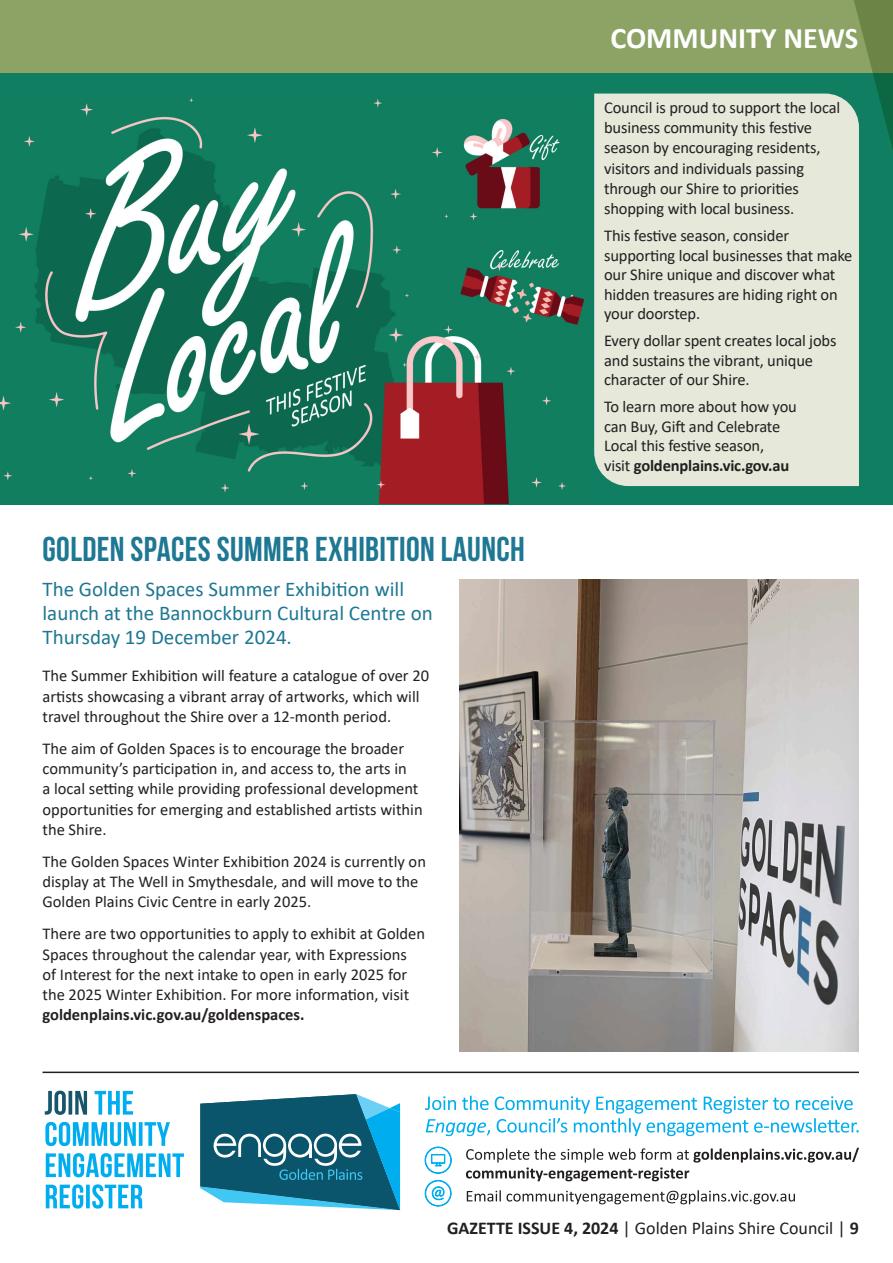
<style>
.page{position:relative;width:893px;height:1263px;background:#fff}
.page>*{position:absolute;margin:0;border:0;box-sizing:border-box;transform-origin:0 0}
.t1{font:700 34.5px "Bebas Neue";letter-spacing:.01em;color:#1e7793}
.t2{font:700 30px "Calibri";color:#fff}
.t3{font:21px/24px "Calibri";color:#1e7793}
.t4{font:18px "Calibri";color:#231f20}
.t5{font:16.5px/20.2px "Calibri";letter-spacing:-.01em;color:#231f20}
.t6{font:700 16.5px "Calibri";color:#231f20}
.s1{font-weight:700}
</style>
<div class="page">
<img style="left:460px;top:579px;width:399px;height:473px">
<div style="left:0;top:72px;width:893px;height:432px;background:#107e60"></div>
<img style="left:0;top:99px;width:584px;height:405px">
<svg style="left:45px;top:1091px;width:42px;height:24px"></svg>
<svg style="left:95px;top:1091px;width:38px;height:23px"></svg>
<svg style="left:45px;top:1122px;width:125px;height:24px"></svg>
<svg style="left:46px;top:1153px;width:138px;height:24px"></svg>
<svg style="left:46px;top:1184px;width:97px;height:24px"></svg>
<svg style="left:200px;top:1094px;width:200px;height:116px;background:#378098"></svg>
<svg style="left:425px;top:1095px;width:434px;height:41px"></svg>
<svg style="left:466px;top:1148px;width:393px;height:33px"></svg>
<svg style="left:467px;top:1190px;width:328px;height:14px"></svg>
<svg style="left:425px;top:1146px;width:27px;height:28px"></svg>
<svg style="left:425px;top:1180px;width:27px;height:26px"></svg>
<div style="left:594px;top:94px;width:265px;height:392px;background:#e6e8da"></div>
<hr style="left:43px;top:1071px;width:816px;height:2px;background:#231f20">
<div style="left:0;top:0;width:893px;height:72px;background:#8ca365"></div>
<svg style="left:850px;top:0;width:43px;height:200px"></svg>
<h2 class="t2" style="left:610px;top:17px;width:250px">COMMUNITY NEWS</h2>
<h1 class="t1" style="left:43px;top:530px;width:484px">GOLDEN SPACES SUMMER EXHIBITION LAUNCH</h1>
<p class="t3" style="left:43px;top:577px;width:392px">The Golden Spaces Summer Exhibition will launch at the Bannockburn Cultural Centre on<br>Thursday 19 December 2024.</p>
<p class="t5" style="left:43px;top:665px;width:388px">The Summer Exhibition will feature a catalogue of over 20 artists showcasing a vibrant array of artworks, which will travel throughout the Shire over a 12-month period.</p>
<p class="t5" style="left:43px;top:738px;width:382px">The aim of Golden Spaces is to encourage the broader community’s participation in, and access to, the arts in<br>a local setting while providing professional development opportunities for emerging and established artists within the Shire.</p>
<p class="t5" style="left:43px;top:851px;width:385px">The Golden Spaces Winter Exhibition 2024 is currently on display at The Well in Smythesdale, and will move to the<br>Golden Plains Civic Centre in early 2025.</p>
<p class="t5" style="left:43px;top:923px;width:384px">There are two opportunities to apply to exhibit at Golden Spaces throughout the calendar year, with Expressions<br>of Interest for the next intake to open in early 2025 for the 2025 Winter Exhibition. For more information, visit</p>
<p class="t6" style="left:43px;top:1003px;width:264px">goldenplains.vic.gov.au/goldenspaces.</p>
<p class="t5" style="left:604px;top:97px;width:238px">Council is proud to support the local business community this festive season by encouraging residents, visitors and individuals passing through our Shire to priorities shopping with local business.</p>
<p class="t5" style="left:604px;top:225px;width:250px;line-height:19.5px">This festive season, consider supporting local businesses that make our Shire unique and discover what hidden treasures are hiding right on your doorstep.</p>
<p class="t5" style="left:604px;top:330px;width:234px;line-height:19.5px">Every dollar spent creates local jobs and sustains the vibrant, unique character of our Shire.</p>
<p class="t5" style="left:604px;top:396px;width:194px;line-height:19.5px">To learn more about how you can Buy, Gift and Celebrate<br>Local this festive season,<br>visit <span class="s1">goldenplains.vic.gov.au</span></p>
<p class="t4" style="left:447px;top:1215px;width:413px"><span class="s1">GAZETTE ISSUE 4, 2024</span> | Golden Plains Shire Council | <span class="s1">9</span></p>
</div>
